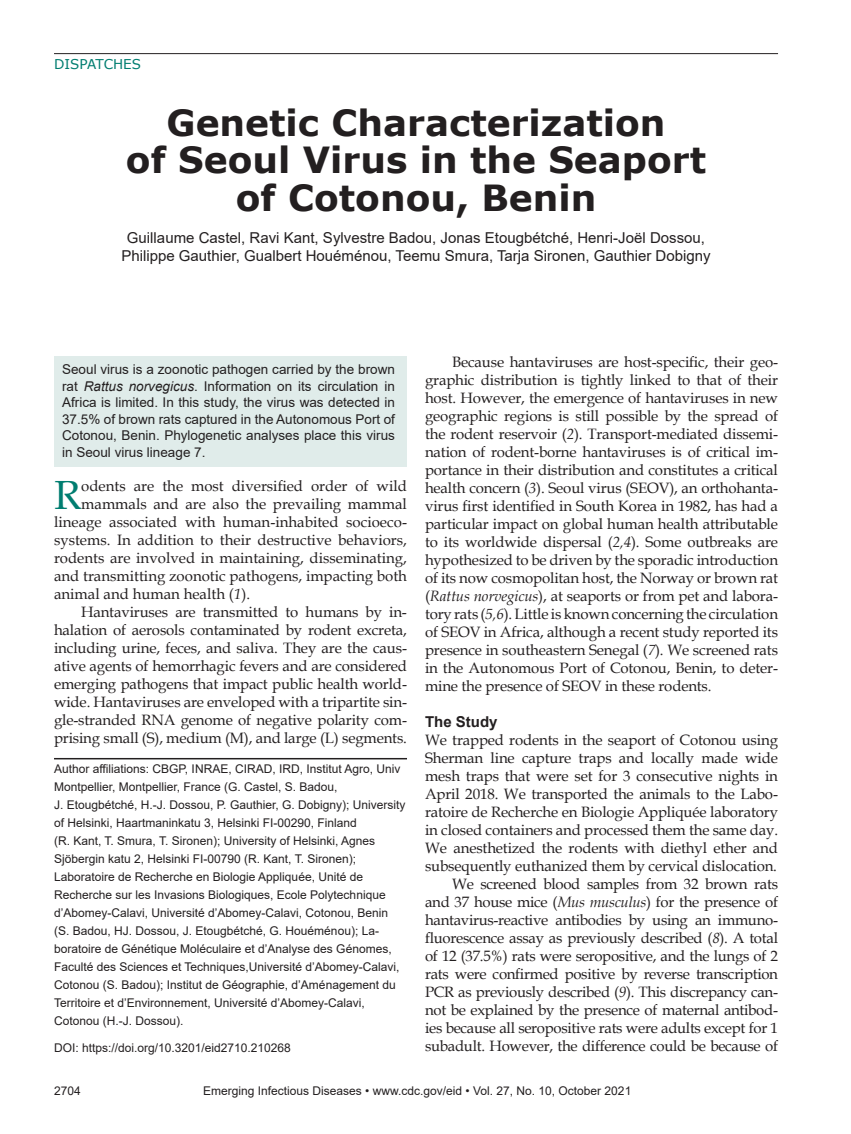
<style>
.page{position:relative;width:851px;height:1134px;background:#fff}
.page>*{position:absolute;margin:0;border:0;box-sizing:border-box;transform-origin:0 0}
.t1{font:40.8px "Book Antiqua";color:#007d70}
.t2{font:700 36px/37.5px "Verdana";color:#231f20;text-align:center}
.t3{font:15px/18px "Book Antiqua";letter-spacing:-.01em;color:#231f20;text-align:justify}
.t4{font:15px/18px "Arial";color:#231f20;text-align:center}
.t5{font:700 15px "Arial";color:#231f20}
.t6{font:13.5px/16.5px "Arial";color:#231f20;text-align:justify}
.t7{font:13.5px "Verdana";color:#007d70}
.t8{font:12px/18px "Arial";color:#231f20}
.s1{font-style:italic}
</style>
<div class="page">
<hr style="left:54px;top:53px;width:724px;height:1px;background:#231f20">
<hr style="left:54px;top:758px;width:353px;height:1px;background:#231f20">
<div style="left:54px;top:356px;width:353px;height:110px;background:#e0ecea"></div>
<p class="t7" style="left:54px;top:55px;width:88px">DISPATCHES</p>
<h2 class="t2" style="left:126px;top:103px;width:581px">Genetic Characterization<br>of Seoul Virus in the Seaport of Cotonou, Benin</h2>
<p class="t4" style="left:121px;top:229px;width:590px">Guillaume Castel, Ravi Kant, Sylvestre Badou, Jonas Etougbétché, Henri-Joël Dossou,<br>Philippe Gauthier, Gualbert Houéménou, Teemu Smura, Tarja Sironen, Gauthier Dobigny</p>
<p class="t6" style="left:62px;top:361px;width:334px">Seoul virus is a zoonotic pathogen carried by the brown rat <span class="s1">Rattus norvegicus</span>. Information on its circulation in Africa is limited. In this study, the virus was detected in 37.5% of brown rats captured in the Autonomous Port of Cotonou, Benin. Phylogenetic analyses place this virus in Seoul virus lineage 7.</p>
<h1 class="t1" style="left:54px;top:466px;width:29px">R</h1>
<p class="t3" style="left:81px;top:476px;width:327px">odents are the most diversified order of wild</p>
<p class="t3" style="left:81px;top:494px;width:327px">mammals and are also the prevailing mammal</p>
<p class="t3" style="left:54px;top:512px;width:354px">lineage associated with human-inhabited socioeco-</p>
<p class="t3" style="left:54px;top:530px;width:354px">systems. In addition to their destructive behaviors,</p>
<p class="t3" style="left:54px;top:548px;width:354px">rodents are involved in maintaining, disseminating,</p>
<p class="t3" style="left:54px;top:566px;width:354px">and transmitting zoonotic pathogens, impacting both</p>
<p class="t3" style="left:54px;top:584px;width:197px">animal and human health (<span class="s1">1</span>).</p>
<p class="t3" style="left:81px;top:602px;width:327px">Hantaviruses are transmitted to humans by in-</p>
<p class="t3" style="left:54px;top:620px;width:354px">halation of aerosols contaminated by rodent excreta,</p>
<p class="t3" style="left:54px;top:638px;width:354px">including urine, feces, and saliva. They are the caus-</p>
<p class="t3" style="left:54px;top:656px;width:354px">ative agents of hemorrhagic fevers and are considered</p>
<p class="t3" style="left:54px;top:674px;width:354px">emerging pathogens that impact public health world-</p>
<p class="t3" style="left:54px;top:692px;width:354px">wide. Hantaviruses are enveloped with a tripartite sin-</p>
<p class="t3" style="left:54px;top:710px;width:354px">gle-stranded RNA genome of negative polarity com-</p>
<p class="t3" style="left:54px;top:728px;width:354px">prising small (S), medium (M), and large (L) segments.</p>
<p class="t8" style="left:54px;top:760px;width:353px">Author affiliations: CBGP, INRAE, CIRAD, IRD, Institut Agro, Univ Montpellier, Montpellier, France (G. Castel, S. Badou,<br>J. Etougbétché, H.-J. Dossou, P. Gauthier, G. Dobigny); University of Helsinki, Haartmaninkatu 3, Helsinki FI-00290, Finland<br>(R. Kant, T. Smura, T. Sironen); University of Helsinki, Agnes<br>Sjö bergin katu 2, Helsinki FI-00790 (R. Kant, T. Sironen); Laboratoire de Recherche en Biologie Appliquée, Unité de Recherche sur les Invasions Biologiques, Ecole Polytechnique d’Abomey-Calavi, Université d’Abomey-Calavi, Cotonou, Benin (S. Badou, HJ. Dossou, J. Etougbétché, G. Houéménou); La&shy;boratoire de Génétique Moléculaire et d’Analyse des Génomes, Faculté des Sciences et Techniques,Université d’Abomey-Calavi, Cotonou (S. Badou); Institut de Géographie, d’Aménagement du Territoire et d’Environnement, Université d’Abomey-Calavi, Cotonou (H.-J. Dossou).</p>
<p class="t8" style="left:54px;top:1039px;width:238px">DOI: https://doi.org/10.3201/eid2710.210268</p>
<p class="t3" style="left:425px;top:353px;width:354px;text-indent:27px">Because hantaviruses are host-specific, their geo&shy;graphic distribution is tightly linked to that of their host. However, the emergence of hantaviruses in new geographic regions is still possible by the spread of the rodent reservoir (<span class="s1">2</span>). Transport-mediated dissemi&shy;nation of rodent-borne hantaviruses is of critical im&shy;portance in their distribution and constitutes a critical health concern (<span class="s1">3</span>). Seoul virus (SEOV), an orthohanta&shy;virus first identified in South Korea in 1982, has had a particular impact on global human health attributable to its worldwide dispersal (<span class="s1">2,4</span>). Some outbreaks are hypothesized to be driven by the sporadic introduction of its now cosmopolitan host, the Norway or brown rat (<span class="s1">Rattus norvegicus</span>), at seaports or from pet and labora&shy;tory rats (<span class="s1">5,6</span>). Little is known concerning the circulation of SEOV in Africa, although a recent study reported its presence in southeastern Senegal (<span class="s1">7</span>). We screened rats in the Autonomous Port of Cotonou, Benin, to deter&shy;mine the presence of SEOV in these rodents.</p>
<p class="t5" style="left:425px;top:711px;width:74px">The Study</p>
<p class="t3" style="left:425px;top:731px;width:354px;text-align:right">We trapped rodents in the seaport of Cotonou using Sherman line capture traps and locally made wide mesh traps that were set for 3 consecutive nights in April 2018. We transported the animals to the Labo&shy;ratoire de Recherche en Biologie Appliquée laboratory in closed containers and processed them the same day.<br>We anesthetized the rodents with diethyl ether and subsequently euthanized them by cervical dislocation.<br>We screened blood samples from 32 brown rats and 37 house mice (<span class="s1">Mus musculus</span>) for the presence of hantavirus-reactive antibodies by using an immuno&shy;fluorescence assay as previously described (<span class="s1">8</span>). A total of 12 (37.5%) rats were seropositive, and the lungs of 2 rats were confirmed positive by reverse transcription PCR as previously described (<span class="s1">9</span>). This discrepancy can&shy;not be explained by the presence of maternal antibod&shy;ies because all seropositive rats were adults except for 1 subadult. However, the difference could be because of</p>
<p class="t8" style="left:54px;top:1082px;width:28px">2704</p>
<p class="t8" style="left:203px;top:1082px;width:429px">Emerging Infectious Diseases • www.cdc.gov/eid • Vol. 27, No. 10, October 2021</p>
</div>
